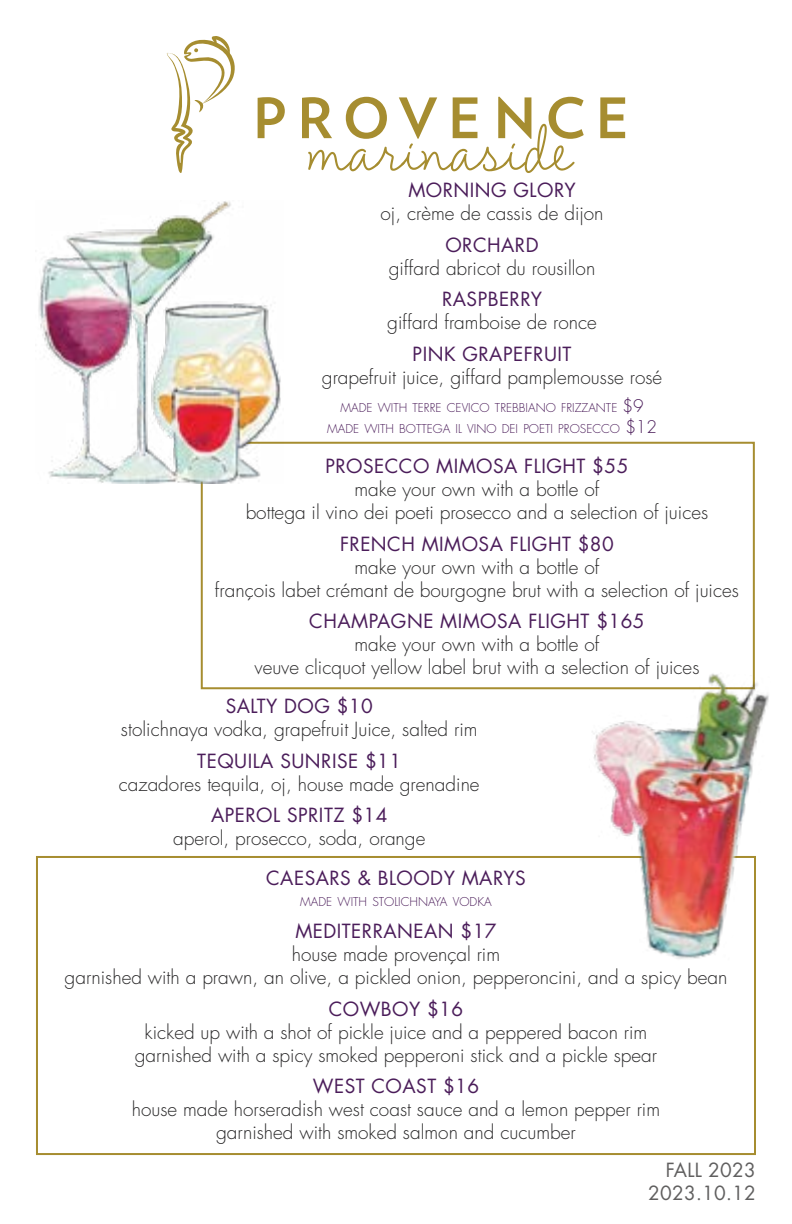
<style>
.page{position:relative;width:792px;height:1224px;background:#fff}
.page>*{position:absolute;margin:0;border:0;box-sizing:border-box;transform-origin:0 0}
.t1{font:300 19px/23px "Futura LT";color:#292829;text-align:center}
.t2{font:19px "Futura LT";letter-spacing:.025em;color:#4b1d5a}
.t3{font:19px/23px "Futura LT";letter-spacing:.015em;color:#605f5f;text-align:right}
.t4{font:300 11.8px/21px "Futura LT";color:#4b1d5a;text-align:center}
.s1{font-size:17px}
</style>
<div class="page">
<svg style="left:258px;top:97px;width:27px;height:41px"></svg>
<svg style="left:600px;top:97px;width:25px;height:41px"></svg>
<svg style="left:302px;top:97px;width:282px;height:76px"></svg>
<svg style="left:166px;top:36px;width:69px;height:137px"></svg>
<div style="left:36px;top:856px;width:720px;height:299px;border:2px solid #a68d30"></div>
<div style="left:201px;top:442px;width:554px;height:247px;border:2px solid #a68d30"></div>
<img style="left:572px;top:662px;width:197px;height:307px">
<img style="left:38px;top:201px;width:245px;height:283px">
<p class="t2" style="left:408px;top:178px;width:169px">MORNING GLORY</p>
<p class="t1" style="left:381px;top:202px;width:225px">oj, crème de cassis de dijon</p>
<p class="t2" style="left:445px;top:232px;width:95px">ORCHARD</p>
<p class="t1" style="left:389px;top:257px;width:208px">giffard abricot du rousillon</p>
<p class="t2" style="left:442px;top:287px;width:101px">RASPBERRY</p>
<p class="t1" style="left:387px;top:311px;width:211px">giffard framboise de ronce</p>
<p class="t2" style="left:413px;top:342px;width:160px">PINK GRAPEFRUIT</p>
<p class="t1" style="left:322px;top:366px;width:342px">grapefruit juice, giffard pamplemousse rosé</p>
<p class="t4" style="left:327px;top:398px;width:331px">MADE WITH TERRE CEVICO TREBBIANO FRIZZANTE <span class="s1">$9<br></span>MADE WITH BOTTEGA IL VINO DEI POETI PROSECCO <span class="s1">$12</span></p>
<p class="t2" style="left:326px;top:454px;width:304px">PROSECCO MIMOSA FLIGHT $55</p>
<p class="t1" style="left:246px;top:478px;width:464px">make your own with a bottle of<br>bottega il vino dei poeti prosecco and a selection of juices</p>
<p class="t2" style="left:340px;top:532px;width:275px">FRENCH MIMOSA FLIGHT $80</p>
<p class="t1" style="left:215px;top:556px;width:526px">make your own with a bottle of<br>françois labet crémant de bourgogne brut with a selection of juices</p>
<p class="t2" style="left:309px;top:609px;width:337px">CHAMPAGNE MIMOSA FLIGHT $165</p>
<p class="t1" style="left:254px;top:634px;width:447px">make your own with a bottle of<br>veuve clicquot yellow label brut with a selection of juices</p>
<p class="t2" style="left:226px;top:694px;width:149px">SALTY DOG $10</p>
<p class="t1" style="left:121px;top:718px;width:358px">stolichnaya vodka, grapefruit Juice, salted rim</p>
<p class="t2" style="left:197px;top:749px;width:205px">TEQUILA SUNRISE $11</p>
<p class="t1" style="left:119px;top:773px;width:362px">cazadores tequila, oj, house made grenadine</p>
<p class="t2" style="left:211px;top:803px;width:178px">APEROL SPRITZ $14</p>
<p class="t1" style="left:173px;top:828px;width:254px">aperol, prosecco, soda, orange</p>
<p class="t2" style="left:266px;top:866px;width:261px">CAESARS &amp; BLOODY MARYS</p>
<p class="t4" style="left:300px;top:892px;width:193px">MADE WITH STOLICHNAYA VODKA</p>
<p class="t2" style="left:295px;top:919px;width:203px">MEDITERRANEAN $17</p>
<p class="t1" style="left:65px;top:943px;width:664px">house made provençal rim<br>garnished with a prawn, an olive, a pickled onion, pepperoncini, and a spicy bean</p>
<p class="t2" style="left:329px;top:997px;width:136px">COWBOY $16</p>
<p class="t1" style="left:135px;top:1021px;width:524px">kicked up with a shot of pickle juice and a peppered bacon rim garnished with a spicy smoked pepperoni stick and a pickle spear</p>
<p class="t2" style="left:313px;top:1074px;width:168px">WEST COAST $16</p>
<p class="t1" style="left:132px;top:1098px;width:530px">house made horseradish west coast sauce and a lemon pepper rim garnished with smoked salmon and cucumber</p>
<p class="t3" style="left:648px;top:1159px;width:109px">FALL 2023<br>2023.10.12</p>
</div>
